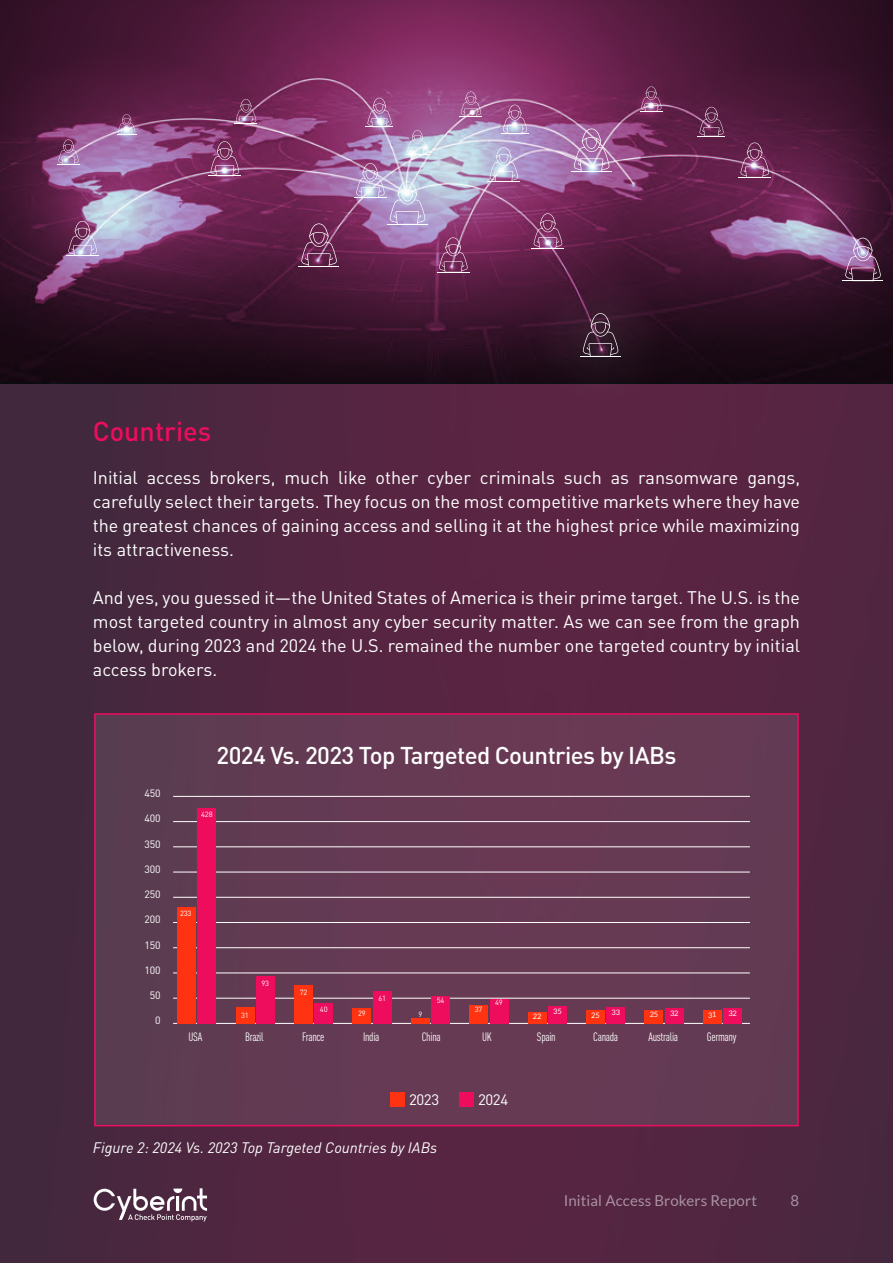
<style>
.page{position:relative;width:893px;height:1263px;background:#fff}
.page>*{position:absolute;margin:0;border:0;box-sizing:border-box;transform-origin:0 0}
.t1{font:500 27px "DIN Pro";color:#ee0c5d}
.t2{font:500 24px "DIN Pro";letter-spacing:-.025em;color:#fff}
.t3{font:18px/24px "DIN Pro";color:#fff;text-align:justify}
.t4{font:italic 15px "DIN Pro";color:#fff}
.t5{font:15px "Lato";letter-spacing:.01em;color:#fff}
.t6{font:15px "DIN Pro";letter-spacing:-.025em;color:#fff}
.t7{font:condensed 12px "DIN Pro";letter-spacing:-.025em;color:#fff}
.t8{font:10.5px "DIN Pro";letter-spacing:-.025em;color:#fff}
.t9{font:7.5px "DIN Pro";letter-spacing:-.025em;color:#fff}
.t10{font:7.5px "Lato";letter-spacing:-.025em;color:#fff}
</style>
<div class="page">
<img style="left:0;top:383px;width:893px;height:880px">
<div style="left:95px;top:714px;width:703px;height:412px;background:linear-gradient(to right,#5f3b52,#693a55)"></div>
<div style="left:94px;top:713px;width:705px;height:413px;border:2px solid #ee0c5d"></div>
<hr style="left:173px;top:1023px;width:577px;height:1px;background:#fff">
<hr style="left:173px;top:972px;width:577px;height:1px;background:#fff">
<hr style="left:173px;top:998px;width:577px;height:1px;background:#fff">
<hr style="left:173px;top:947px;width:577px;height:1px;background:#fff">
<hr style="left:173px;top:897px;width:577px;height:1px;background:#fff">
<hr style="left:173px;top:846px;width:577px;height:1px;background:#fff">
<hr style="left:173px;top:796px;width:577px;height:1px;background:#fff">
<hr style="left:173px;top:922px;width:577px;height:1px;background:#fff">
<hr style="left:173px;top:872px;width:577px;height:1px;background:#fff">
<hr style="left:173px;top:821px;width:577px;height:1px;background:#fff">
<div style="left:390px;top:1092px;width:15px;height:15px;background:#ff3312"></div>
<div style="left:459px;top:1092px;width:15px;height:15px;background:#ee0c5d"></div>
<div style="left:177px;top:907px;width:19px;height:117px;background:#ff3312"></div>
<div style="left:198px;top:808px;width:18px;height:216px;background:#ee0c5d"></div>
<div style="left:236px;top:1007px;width:18px;height:17px;background:#ff3312"></div>
<div style="left:256px;top:977px;width:19px;height:47px;background:#ee0c5d"></div>
<div style="left:294px;top:985px;width:19px;height:39px;background:#ff3312"></div>
<div style="left:314px;top:1003px;width:19px;height:21px;background:#ee0c5d"></div>
<div style="left:353px;top:1008px;width:18px;height:16px;background:#ff3312"></div>
<div style="left:373px;top:992px;width:18px;height:32px;background:#ee0c5d"></div>
<div style="left:411px;top:1018px;width:19px;height:6px;background:#ff3312"></div>
<div style="left:431px;top:996px;width:19px;height:28px;background:#ee0c5d"></div>
<div style="left:469px;top:1005px;width:19px;height:19px;background:#ff3312"></div>
<div style="left:490px;top:999px;width:18px;height:25px;background:#ee0c5d"></div>
<div style="left:528px;top:1012px;width:18px;height:12px;background:#ff3312"></div>
<div style="left:548px;top:1006px;width:19px;height:18px;background:#ee0c5d"></div>
<div style="left:586px;top:1010px;width:19px;height:14px;background:#ff3312"></div>
<div style="left:606px;top:1008px;width:19px;height:16px;background:#ee0c5d"></div>
<div style="left:645px;top:1010px;width:18px;height:14px;background:#ff3312"></div>
<div style="left:665px;top:1009px;width:19px;height:15px;background:#ee0c5d"></div>
<div style="left:703px;top:1010px;width:19px;height:14px;background:#ff3312"></div>
<div style="left:723px;top:1009px;width:19px;height:15px;background:#ee0c5d"></div>
<svg style="left:94px;top:1188px;width:113px;height:33px"></svg>
<svg style="left:0;top:0;width:893px;height:383px;background:#5c294d"></svg>
<hr style="left:843px;top:280px;width:40px;height:1px;background:#fff">
<svg style="left:845px;top:238px;width:36px;height:42px;background:#7d587c"></svg>
<hr style="left:571px;top:171px;width:41px;height:1px;background:#fff">
<svg style="left:574px;top:129px;width:35px;height:42px"></svg>
<hr style="left:387px;top:224px;width:40px;height:1px;background:#fff">
<hr style="left:299px;top:266px;width:40px;height:1px;background:#fff">
<svg style="left:301px;top:223px;width:36px;height:43px;background:#783c62"></svg>
<img style="left:491px;top:223px;width:219px;height:224px">
<hr style="left:580px;top:356px;width:40px;height:1px;background:#fff">
<svg style="left:583px;top:313px;width:35px;height:43px;background:#4d3344"></svg>
<hr style="left:532px;top:248px;width:32px;height:1px;background:#fff">
<svg style="left:534px;top:213px;width:28px;height:35px"></svg>
<hr style="left:437px;top:272px;width:32px;height:1px;background:#fff">
<svg style="left:439px;top:237px;width:29px;height:35px"></svg>
<hr style="left:209px;top:176px;width:32px;height:1px;background:#fff">
<svg style="left:211px;top:141px;width:28px;height:35px"></svg>
<hr style="left:66px;top:255px;width:33px;height:1px;background:#fff">
<svg style="left:68px;top:221px;width:29px;height:34px"></svg>
<hr style="left:738px;top:177px;width:33px;height:1px;background:#fff">
<svg style="left:740px;top:143px;width:29px;height:34px"></svg>
<svg style="left:698px;top:107px;width:27px;height:30px"></svg>
<hr style="left:488px;top:181px;width:32px;height:1px;background:#fff">
<svg style="left:490px;top:147px;width:28px;height:34px"></svg>
<hr style="left:354px;top:197px;width:32px;height:1px;background:#fff">
<svg style="left:356px;top:163px;width:69px;height:62px;background:#b8a1c9"></svg>
<svg style="left:501px;top:105px;width:27px;height:30px"></svg>
<svg style="left:366px;top:98px;width:27px;height:30px"></svg>
<svg style="left:640px;top:87px;width:23px;height:25px"></svg>
<svg style="left:234px;top:99px;width:23px;height:25px"></svg>
<svg style="left:117px;top:114px;width:19px;height:22px"></svg>
<svg style="left:459px;top:92px;width:23px;height:25px"></svg>
<svg style="left:406px;top:130px;width:23px;height:26px"></svg>
<svg style="left:57px;top:139px;width:23px;height:26px"></svg>
<h1 class="t1" style="left:93px;top:410px;width:120px">Countries</h1>
<p class="t3" style="left:93px;top:464px;width:709px">Initial access brokers, much like other cyber criminals such as ransomware gangs, carefully select their targets. They focus on the most competitive markets where they have the greatest chances of gaining access and selling it at the highest price while maximizing its attractiveness.</p>
<p class="t3" style="left:93px;top:584px;width:709px">And yes, you guessed it—the United States of America is their prime target. The U.S. is the most targeted country in almost any cyber security matter. As we can see from the graph below, during 2023 and 2024 the U.S. remained the number one targeted country by initial access brokers.</p>
<p class="t8" style="left:145px;top:785px;width:17px">450</p>
<p class="t8" style="left:145px;top:810px;width:17px">400</p>
<p class="t8" style="left:145px;top:836px;width:17px">350</p>
<p class="t8" style="left:145px;top:861px;width:17px">300</p>
<p class="t8" style="left:145px;top:886px;width:17px">250</p>
<p class="t8" style="left:145px;top:911px;width:17px">200</p>
<p class="t8" style="left:145px;top:936px;width:17px">150</p>
<p class="t8" style="left:145px;top:962px;width:17px">100</p>
<p class="t8" style="left:150px;top:987px;width:12px">50</p>
<p class="t8" style="left:155px;top:1012px;width:7px">0</p>
<h2 class="t2" style="left:217px;top:735px;width:461px">2024 Vs. 2023 Top Targeted Countries by IABs</h2>
<p class="t9" style="left:201px;top:808px;width:13px">428</p>
<p class="t9" style="left:180px;top:907px;width:13px">233</p>
<p class="t7" style="left:189px;top:1028px;width:15px">USA</p>
<p class="t9" style="left:241px;top:1009px;width:9px">31</p>
<p class="t9" style="left:262px;top:977px;width:9px">93</p>
<p class="t9" style="left:300px;top:986px;width:9px">72</p>
<p class="t9" style="left:320px;top:1003px;width:9px">40</p>
<p class="t9" style="left:358px;top:1007px;width:9px">29</p>
<p class="t9" style="left:378px;top:992px;width:9px">61</p>
<p class="t9" style="left:418px;top:1008px;width:5px">9</p>
<p class="t9" style="left:437px;top:994px;width:9px">54</p>
<p class="t9" style="left:475px;top:1003px;width:9px">37</p>
<p class="t9" style="left:495px;top:997px;width:9px">49</p>
<p class="t10" style="left:533px;top:1012px;width:10px">22</p>
<p class="t10" style="left:553px;top:1007px;width:10px">35</p>
<p class="t10" style="left:591px;top:1011px;width:10px">25</p>
<p class="t10" style="left:612px;top:1008px;width:10px">33</p>
<p class="t10" style="left:650px;top:1010px;width:10px">25</p>
<p class="t10" style="left:670px;top:1009px;width:10px">32</p>
<p class="t10" style="left:728px;top:1009px;width:10px">32</p>
<p class="t7" style="left:245px;top:1028px;width:20px">Brazil</p>
<p class="t7" style="left:302px;top:1028px;width:24px">France</p>
<p class="t7" style="left:363px;top:1028px;width:18px">India</p>
<p class="t7" style="left:422px;top:1028px;width:20px">China</p>
<p class="t7" style="left:482px;top:1028px;width:11px">UK</p>
<p class="t7" style="left:537px;top:1028px;width:20px">Spain</p>
<p class="t7" style="left:593px;top:1028px;width:26px">Canada</p>
<p class="t7" style="left:648px;top:1028px;width:31px">Australia</p>
<p class="t7" style="left:707px;top:1028px;width:31px">Germany</p>
<p class="t6" style="left:409px;top:1087px;width:32px">2023</p>
<p class="t6" style="left:478px;top:1087px;width:32px">2024</p>
<p class="t4" style="left:93px;top:1135px;width:346px">Figure 2: 2024 Vs. 2023 Top Targeted Countries by IABs</p>
<p class="t5" style="left:564px;top:1192px;width:195px">Initial Access Brokers Report</p>
<p class="t5" style="left:791px;top:1192px;width:10px">8</p>
</div>
